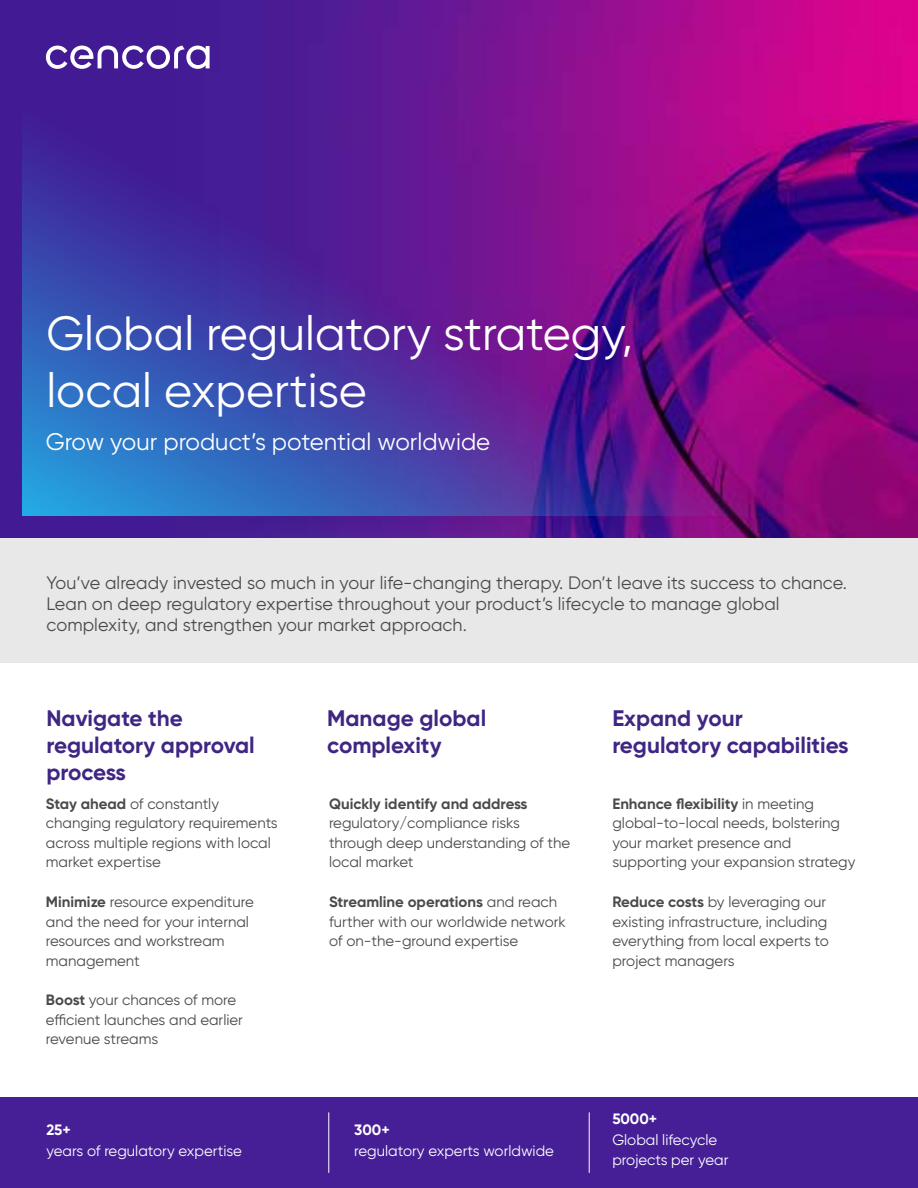
<style>
.page{position:relative;width:918px;height:1188px;background:#fff}
.page>*{position:absolute;margin:0;border:0;box-sizing:border-box;transform-origin:0 0}
.t1{font:48px/57px "Gilroy";color:#fff}
.t2{font:24px "Cencora Gilroy Regular";color:#fff}
.t3{font:700 22.5px/27px "Gilroy";color:#3f2683}
.t4{font:18px/21px "Cencora Gilroy Regular";letter-spacing:.005em;color:#4a4a49}
.t5{font:15px/19.5px "Cencora Gilroy Regular";color:#4a4a49}
.t6{font:15px/20.2px "Cencora Gilroy Regular";color:#fff}
.t7{font:15px "Cencora Gilroy Bold";color:#4a4a49}
.t8{font:15px "Cencora Gilroy Bold";color:#fff}
.s1{font-family:"Cencora Gilroy Bold"}
.s2{font-family:"Cencora Gilroy Regular"}
</style>
<div class="page">
<img style="left:0;top:0;width:918px;height:538px">
<svg style="left:22px;top:91px;width:851px;height:425px;background:#5c2698"></svg>
<div style="left:0;top:1097px;width:918px;height:91px;background:#461e96"></div>
<div style="left:0;top:538px;width:918px;height:125px;background:#e8e8e8"></div>
<hr style="left:328px;top:1112px;width:1px;height:61px;background:#fff">
<hr style="left:589px;top:1112px;width:1px;height:61px;background:#fff">
<svg style="left:46px;top:46px;width:164px;height:23px"></svg>
<h1 class="t1" style="left:46px;top:305px;width:588px">Global regulatory strategy, local expertise</h1>
<h2 class="t2" style="left:46px;top:427px;width:446px">Grow your product’s potential worldwide</h2>
<p class="t4" style="left:46px;top:572px;width:802px">You’ve already invested so much in your life-changing therapy. Don’t leave its success to chance.<br>Lean on deep regulatory expertise throughout your product’s lifecycle to manage global complexity, and strengthen your market approach.</p>
<h3 class="t3" style="left:46px;top:704px;width:210px">Navigate the regulatory approval process</h3>
<h3 class="t3" style="left:327px;top:704px;width:161px">Manage global complexity</h3>
<h3 class="t3" style="left:612px;top:704px;width:238px">Expand your regulatory capabilities</h3>
<p class="t5" style="left:46px;top:794px;width:233px"><span class="s1">Stay ahead</span> of constantly changing regulatory requirements across multiple regions with local market expertise</p>
<p class="t5" style="left:46px;top:892px;width:210px"><span class="s1">Minimize</span> resource expenditure and the need for your internal resources and workstream management</p>
<p class="t5" style="left:46px;top:990px;width:199px"><span class="s1">Boost</span> your chances of more efficient launches and earlier revenue streams</p>
<p class="t7" style="left:329px;top:794px;width:200px">Quickly identify and address</p>
<p class="t5" style="left:329px;top:813px;width:243px">regulatory/compliance risks through deep understanding of the local market</p>
<p class="t7" style="left:329px;top:893px;width:230px">Streamline operations <span class="s2">and reach</span></p>
<p class="t5" style="left:329px;top:912px;width:238px">further with our worldwide network of on-the-ground expertise</p>
<p class="t7" style="left:612px;top:794px;width:203px">Enhance flexibility <span class="s2">in meeting</span></p>
<p class="t5" style="left:612px;top:813px;width:244px">global-to-local needs, bolstering your market presence and supporting your expansion strategy</p>
<p class="t5" style="left:612px;top:892px;width:218px"><span class="s1">Reduce costs</span> by leveraging our existing infrastructure, including everything from local experts to project managers</p>
<p class="t8" style="left:46px;top:1121px;width:26px">25+</p>
<p class="t6" style="left:46px;top:1140px;width:197px">years of regulatory expertise</p>
<p class="t8" style="left:354px;top:1121px;width:37px">300+</p>
<p class="t6" style="left:354px;top:1140px;width:201px">regulatory experts worldwide</p>
<p class="t8" style="left:612px;top:1110px;width:46px">5000+</p>
<p class="t6" style="left:612px;top:1129px;width:118px">Global lifecycle projects per year</p>
</div>
